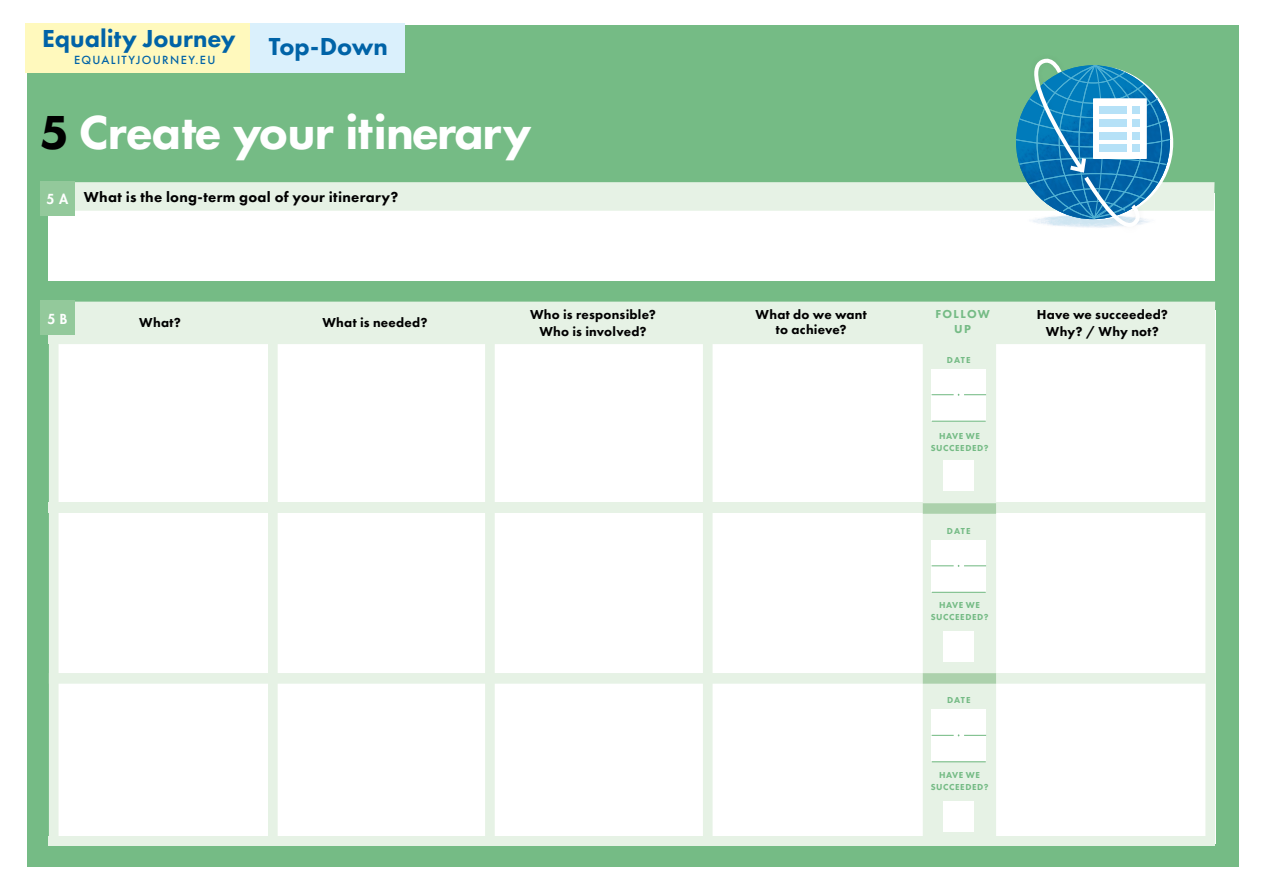
<style>
.page{position:relative;width:1263px;height:893px;background:#fff}
.page>*{position:absolute;margin:0;border:0;box-sizing:border-box;transform-origin:0 0}
.t1{font:800 49.5px "Futura PT";letter-spacing:-.02em;color:#fff}
.t2{font:800 25.5px "Futura PT";color:#0063a7}
.t3{font:800 15px "Futura PT";letter-spacing:.02em;color:#000}
.t4{font:800 13.5px/16.5px "Futura PT";letter-spacing:.02em;color:#000;text-align:center}
.t5{font:800 13.5px "Futura Std";color:#fff}
.t6{font:500 12.3px "Futura PT";letter-spacing:.105em;color:#0063a7}
.t7{font:800 12px/15px "Futura PT";letter-spacing:.11em;color:#75bb85;text-align:center}
.t8{font:800 9px/12px "Futura PT";letter-spacing:.06em;color:#75bb85;text-align:center}
.s1{color:#000}
</style>
<div class="page">
<div style="left:27px;top:25px;width:1211px;height:841px;background:#75bb85"></div>
<div style="left:26px;top:23px;width:226px;height:50px;background:#fff9bd"></div>
<div style="left:251px;top:23px;width:154px;height:50px;background:#daf0fc"></div>
<div style="left:48px;top:193px;width:1166px;height:88px;background:#fff"></div>
<div style="left:49px;top:310px;width:1166px;height:534px;background:#fff"></div>
<div style="left:74px;top:302px;width:1141px;height:31px;background:#e6f2e5"></div>
<div style="left:49px;top:502px;width:1166px;height:11px;background:#e6f2e5"></div>
<div style="left:49px;top:333px;width:1166px;height:11px;background:#e6f2e5"></div>
<div style="left:49px;top:836px;width:1166px;height:9px;background:#e6f2e5"></div>
<div style="left:49px;top:673px;width:1166px;height:11px;background:#e6f2e5"></div>
<div style="left:703px;top:310px;width:9px;height:534px;background:#e6f2e5"></div>
<div style="left:49px;top:310px;width:10px;height:534px;background:#e6f2e5"></div>
<div style="left:1205px;top:310px;width:10px;height:534px;background:#e6f2e5"></div>
<div style="left:485px;top:310px;width:10px;height:534px;background:#e6f2e5"></div>
<div style="left:268px;top:310px;width:10px;height:534px;background:#e6f2e5"></div>
<div style="left:40px;top:301px;width:34px;height:34px;background:#93c99b"></div>
<div style="left:923px;top:342px;width:73px;height:503px;background:#e6f2e5"></div>
<div style="left:923px;top:673px;width:73px;height:11px;background:#acd1ac"></div>
<div style="left:923px;top:503px;width:73px;height:11px;background:#acd1ac"></div>
<div style="left:944px;top:801px;width:30px;height:30px;background:#fff"></div>
<div style="left:932px;top:709px;width:54px;height:52px;background:#fff"></div>
<svg style="left:932px;top:734px;width:54px;height:2px"></svg>
<hr style="left:932px;top:761px;width:54px;height:1px;background:#75bb85">
<div style="left:944px;top:631px;width:30px;height:30px;background:#fff"></div>
<div style="left:932px;top:540px;width:54px;height:51px;background:#fff"></div>
<svg style="left:931px;top:565px;width:55px;height:2px"></svg>
<hr style="left:932px;top:592px;width:54px;height:1px;background:#75bb85">
<div style="left:944px;top:460px;width:30px;height:30px;background:#fff"></div>
<div style="left:932px;top:369px;width:54px;height:51px;background:#fff"></div>
<svg style="left:931px;top:394px;width:55px;height:2px"></svg>
<hr style="left:932px;top:421px;width:54px;height:1px;background:#75bb85">
<div style="left:40px;top:181px;width:34px;height:34px;background:#93c99b"></div>
<div style="left:1027px;top:52px;width:119px;height:182px;background:#75bb85"></div>
<svg style="left:48px;top:56px;width:1166px;height:177px"></svg>
<h2 class="t2" style="left:42px;top:22px;width:195px">Equality Journey</h2>
<h2 class="t2" style="left:269px;top:31px;width:121px">Top-Down</h2>
<p class="t6" style="left:74px;top:53px;width:143px">EQUALITYJOURNEY.EU</p>
<h1 class="t1" style="left:39px;top:101px;width:494px"><span class="s1">5</span> Create your itinerary</h1>
<p class="t5" style="left:47px;top:191px;width:23px">5 A</p>
<p class="t3" style="left:84px;top:188px;width:316px">What is the long-term goal of your itinerary?</p>
<p class="t5" style="left:47px;top:310px;width:21px">5 B</p>
<p class="t4" style="left:139px;top:314px;width:43px">What?</p>
<p class="t4" style="left:322px;top:314px;width:107px">What is needed?</p>
<p class="t4" style="left:530px;top:306px;width:127px">Who is responsible?<br>Who is involved?</p>
<p class="t4" style="left:756px;top:307px;width:113px;line-height:15px">What do we want to achieve?</p>
<p class="t4" style="left:1037px;top:306px;width:133px">Have we succeeded?<br>Why? / Why not?</p>
<p class="t7" style="left:935px;top:306px;width:56px">FOLLOW<br>UP</p>
<p class="t8" style="left:947px;top:353px;width:25px">DATE</p>
<p class="t8" style="left:931px;top:430px;width:59px">HAVE WE<br>SUCCEEDED?</p>
<p class="t8" style="left:947px;top:524px;width:25px">DATE</p>
<p class="t8" style="left:931px;top:599px;width:59px">HAVE WE<br>SUCCEEDED?</p>
<p class="t8" style="left:947px;top:694px;width:25px">DATE</p>
<p class="t8" style="left:931px;top:769px;width:59px">HAVE WE<br>SUCCEEDED?</p>
</div>
